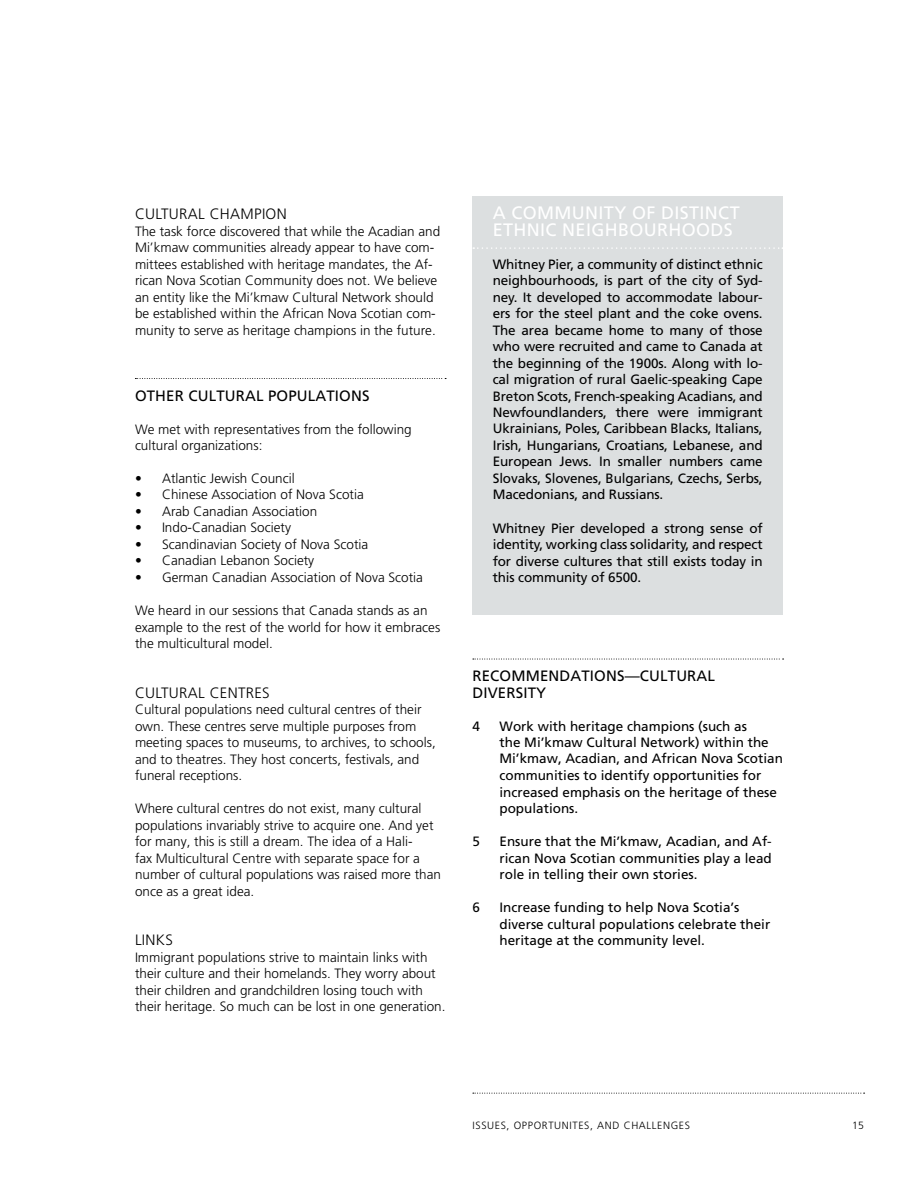
<style>
.page{position:relative;width:918px;height:1188px;background:#fff}
.page>*{position:absolute;margin:0;border:0;box-sizing:border-box;transform-origin:0 0}
.t1{font:18px "Frutiger";letter-spacing:.02em;color:#fff}
.t2{font:15px "Frutiger";letter-spacing:.01em;color:#000}
.t3{font:300 15px "Frutiger";letter-spacing:.02em;color:#000}
.t4{font:300 13.5px/16.5px "Frutiger";color:#000}
.t5{font:13.5px/16.5px "Frutiger";color:#000;text-align:justify}
.t6{font:300 10.5px "Frutiger";letter-spacing:.06em;color:#000}
</style>
<div class="page">
<svg style="left:473px;top:1093px;width:392px;height:1px"></svg>
<svg style="left:135px;top:378px;width:311px;height:1px"></svg>
<svg style="left:473px;top:659px;width:311px;height:1px"></svg>
<div style="left:472px;top:197px;width:311px;height:418px;background:#dcdfe0"></div>
<svg style="left:473px;top:247px;width:310px;height:2px"></svg>
<p class="t3" style="left:135px;top:205px;width:37px">Cultura</p>
<p class="t3" style="left:198px;top:205px;width:32px">l Champion</p>
<p class="t4" style="left:135px;top:223px;width:307px">The task force discovered that while the Acadian and Mi’kmaw communities already appear to have com&shy;mittees established with heritage mandates, the Af&shy;rican Nova Scotian Community does not. We believe an entity like the Mi’kmaw Cultural Network should be established within the African Nova Scotian com&shy;munity to serve as heritage champions in the future.</p>
<p class="t2" style="left:135px;top:386px;width:111px">Oth er Cultural</p>
<p class="t2" style="left:268px;top:386px;width:50px">Populations</p>
<p class="t4" style="left:135px;top:421px;width:278px">We met with representatives from the following cultural organizations:</p>
<p class="t4" style="left:135px;top:470px;width:161px">• Atlantic Jewish Council</p>
<p class="t4" style="left:135px;top:487px;width:230px">• Chinese Association of Nova Scotia</p>
<p class="t4" style="left:135px;top:503px;width:184px">• Arab Canadian Association</p>
<p class="t4" style="left:135px;top:520px;width:158px">• Indo-Canadian Society</p>
<p class="t4" style="left:135px;top:536px;width:235px">• Scandinavian Society of Nova Scotia</p>
<p class="t4" style="left:135px;top:553px;width:181px">• Canadian Lebanon Society</p>
<p class="t4" style="left:135px;top:569px;width:290px">• German Canadian Association of Nova Scotia</p>
<p class="t4" style="left:135px;top:602px;width:307px">We heard in our sessions that Canada stands as an example to the rest of the world for how it embraces the multicultural model.</p>
<p class="t3" style="left:135px;top:684px;width:37px">Cultura</p>
<p class="t3" style="left:198px;top:684px;width:31px">l Centres</p>
<p class="t4" style="left:135px;top:701px;width:302px">Cultural populations need cultural centres of their own. These centres serve multiple purposes from meeting spaces to museums, to archives, to schools, and to theatres. They host concerts, festivals, and funeral receptions.</p>
<p class="t4" style="left:135px;top:800px;width:308px">Where cultural centres do not exist, many cultural populations invariably strive to acquire one. And yet for many, this is still a dream. The idea of a Hali-<br>fax Multicultural Centre with separate space for a number of cultural populations was raised more than once as a great idea.</p>
<p class="t3" style="left:135px;top:931px;width:9px">Links</p>
<p class="t4" style="left:135px;top:949px;width:312px">Immigrant populations strive to maintain links with their culture and their homelands. They worry about their children and grandchildren losing touch with their heritage. So much can be lost in one generation.</p>
<h1 class="t1" style="left:493px;top:202px;width:104px">A Community</h1>
<h1 class="t1" style="left:632px;top:202px;width:53px">of Distinct</h1>
<h1 class="t1" style="left:493px;top:219px;width:12px">Ethnic</h1>
<h1 class="t1" style="left:562px;top:219px;width:36px">Neighbo</h1>
<h1 class="t1" style="left:644px;top:219px;width:27px">urhoods</h1>
<p class="t5" style="left:493px;top:255px;width:272px">Whitney Pier, a community of distinct ethnic neighbourhoods, is part of the city of Syd&shy;ney. It developed to accommodate labour&shy;ers for the steel plant and the coke ovens.<br>The area became home to many of those who were recruited and came to Canada at the beginning of the 1900s. Along with lo&shy;cal migration of rural Gaelic-speaking Cape Breton Scots, French-speaking Acadians, and Newfoundlanders, there were immigrant U krainians, Poles, Caribbean Blacks, Italians, Irish, Hungarians, Croatians, Lebanese, and European Jews. In smaller numbers came Slovaks, Slovenes, Bulgarians, Czechs, Serbs, Macedonians, and Russians.</p>
<p class="t5" style="left:493px;top:519px;width:272px">Whitney Pier developed a strong sense of identity, working class solidarity, and respect for diverse cultures that still exists today in this community of 6500.</p>
<p class="t2" style="left:472px;top:667px;width:87px">Recommendations</p>
<p class="t2" style="left:625px;top:667px;width:73px">—cultural</p>
<p class="t2" style="left:472px;top:683px;width:43px">diversity</p>
<p class="t5" style="left:472px;top:717px;width:9px">4</p>
<p class="t5" style="left:500px;top:717px;width:285px;text-align:left">Work with heritage champions (such as<br>the M i’kmaw Cultural Network) within the<br>M i’kmaw, Acadian, and African Nova Scotian communities to identify opportunities for increased emphasis on the heritage of these populations.</p>
<p class="t5" style="left:500px;top:833px;width:274px;text-indent:-27px">5 E nsure that the M i’kmaw, Acadian, and Af&shy;rican Nova Scotian communities play a lead role in telling their own stories.</p>
<p class="t5" style="left:472px;top:899px;width:9px">6</p>
<p class="t5" style="left:500px;top:899px;width:272px;text-align:left">Increase funding to help Nova Scotia’s diverse cultural populations celebrate their heritage at the community level.</p>
<p class="t6" style="left:473px;top:1120px;width:10px">Issues</p>
<p class="t6" style="left:507px;top:1120px;width:23px">, Opportunites</p>
<p class="t6" style="left:590px;top:1120px;width:75px">, an d Challenges</p>
<p class="t6" style="left:852px;top:1120px;width:13px">15</p>
</div>
